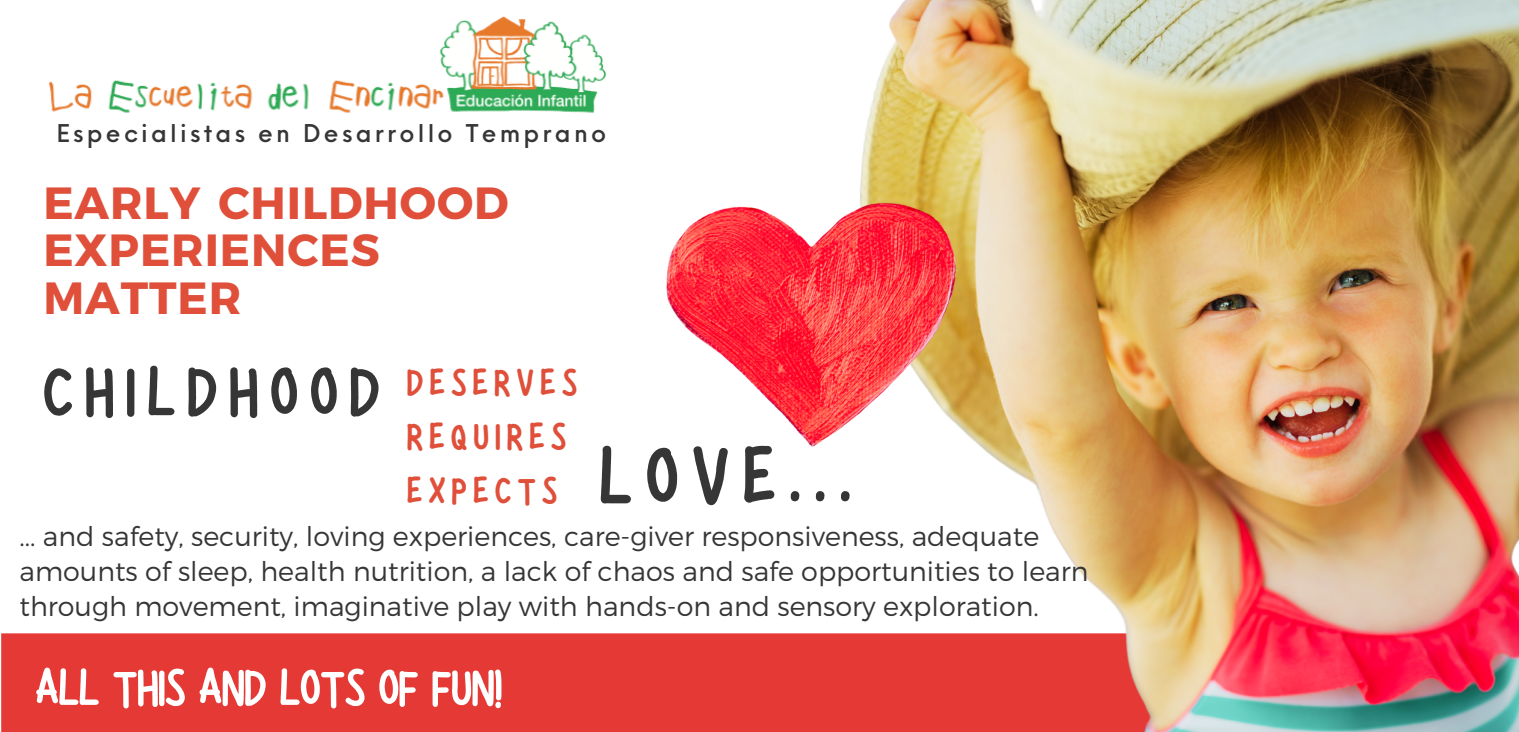
<style>
.page{position:relative;width:1519px;height:732px;background:#fff}
.page>*{position:absolute;margin:0;border:0;box-sizing:border-box;transform-origin:0 0}
.t1{font:106.35px "Hibernate";color:#373636}
.t2{font:91.35px "Hibernate";letter-spacing:.135em;color:#373636}
.t3{font:67.5px "Hibernate";color:#fff}
.t4{font:49.35px/54px "Hibernate";letter-spacing:.135em;color:#df4f3a}
.t5{font:700 45px/47.2px "Montserrat";letter-spacing:.02em;color:#df4f3a}
.t6{font:300 27px/34.8px "Montserrat";color:#373636}
.t7{font:500 23.85px "Neue Einstellung";letter-spacing:.135em;color:#373636}
</style>
<div class="page">
<div style="left:1px;top:633px;width:573px;height:98px;background:#e53935"></div>
<img style="left:574px;top:0;width:945px;height:731px">
<img style="left:49px;top:0;width:596px;height:117px">
<img style="left:574px;top:131px;width:460px;height:329px">
<p class="t7" style="left:56px;top:112px;width:551px">Especialistas en Desarrollo Temprano</p>
<h4 class="t5" style="left:43px;top:177px;width:467px">EARLY CHILDHOOD<br>EXPERIENCES<br>MATTER</h4>
<h2 class="t2" style="left:43px;top:345px;width:338px">CHILDHOOD</h2>
<h5 class="t4" style="left:407px;top:361px;width:171px">DESERVES<br>REQUIRES<br>EXPECTS</h5>
<h6 class="t1" style="left:600px;top:422px;width:252px">LOVE...</h6>
<p class="t6" style="left:19px;top:517px;width:1070px">... and safety, security, loving experiences, care-giver responsiveness, adequate amounts of sleep, health nutrition, a lack of chaos and safe opportunities to learn through movement, imaginative play with hands-on and sensory exploration.</p>
<p class="t3" style="left:36px;top:653px;width:468px">ALL THIS AND LOTS OF FUN!</p>
</div>
